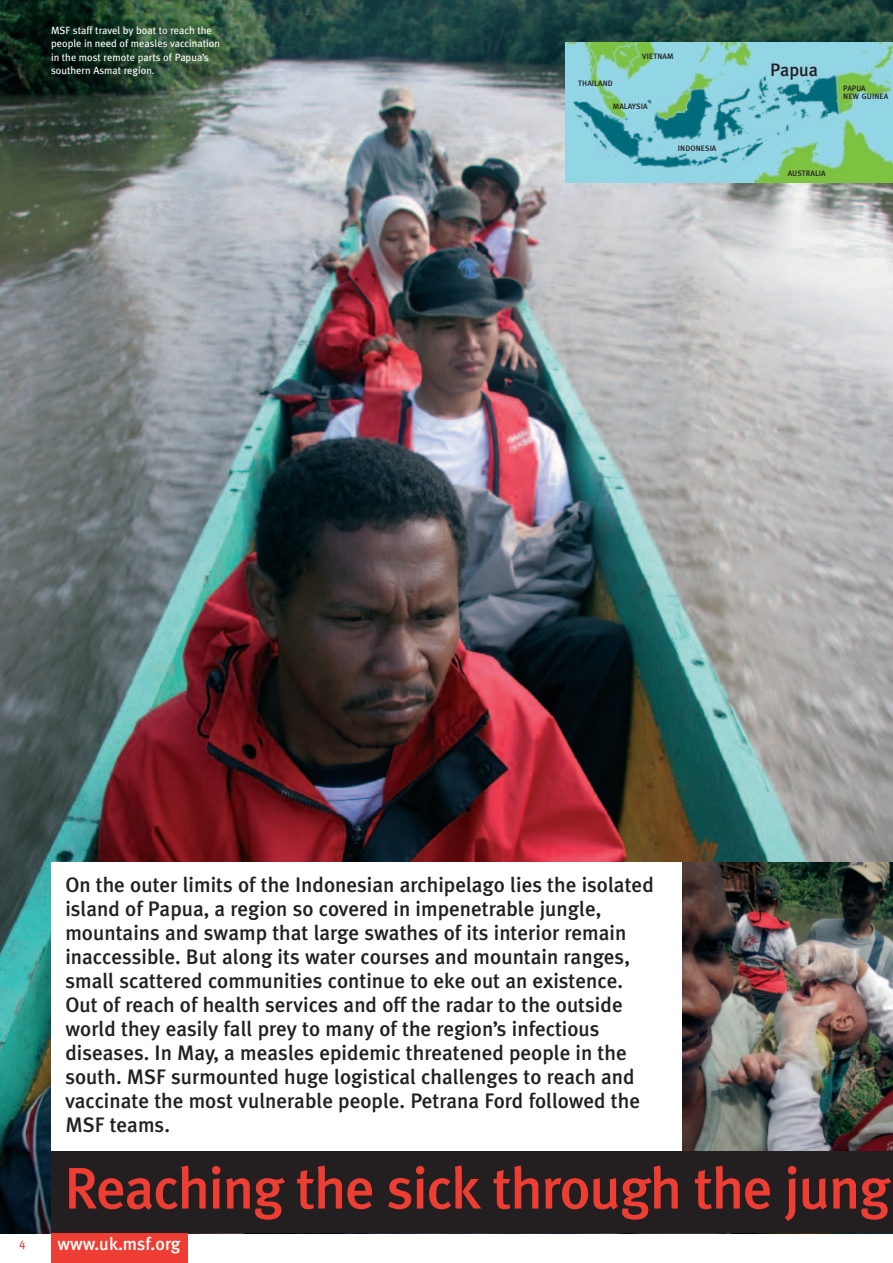
<style>
.page{position:relative;width:893px;height:1263px;background:#fff}
.page>*{position:absolute;margin:0;border:0;box-sizing:border-box;transform-origin:0 0}
.t1{font:500 58.5px "Meta Plus";letter-spacing:-.02em;color:#ee3e34}
.t2{font:500 21px/24px "Meta Plus";color:#231f20}
.t3{font:500 18px "Meta Plus";color:#fff}
.t4{font:500 18px "Meta Plus";color:#231f20}
.t5{font:12px "Meta Plus";color:#ee3e34}
.t6{font:10.5px/13.5px "Meta Plus";color:#fff}
.t7{font:500 7.8px/7.5px "Meta Plus";letter-spacing:.005em;color:#231f20}
</style>
<div class="page">
<img style="left:0;top:0;width:893px;height:1233px">
<img style="left:683px;top:862px;width:210px;height:289px">
<div style="left:51px;top:862px;width:631px;height:289px;background:#fff"></div>
<div style="left:51px;top:1151px;width:842px;height:82px;background:#231f20"></div>
<img style="left:566px;top:43px;width:327px;height:139px">
<div style="left:51px;top:1233px;width:136px;height:30px;background:#ee3e34"></div>
<p class="t6" style="left:51px;top:23px;width:171px">MSF staff travel by boat to reach the people in need of measles vaccination in the most remote parts of Papua’s southern Asmat region.</p>
<p class="t7" style="left:578px;top:79px;width:36px">THAILAND</p>
<p class="t7" style="left:642px;top:53px;width:33px">VIETNAM</p>
<p class="t7" style="left:613px;top:103px;width:36px">MALAYSIA</p>
<p class="t7" style="left:678px;top:145px;width:40px">INDONESIA</p>
<p class="t4" style="left:770px;top:59px;width:49px">Papua</p>
<p class="t7" style="left:843px;top:85px;width:47px">PAPUA<br>NEW GUINEA</p>
<p class="t7" style="left:788px;top:169px;width:39px">AUSTRALIA</p>
<p class="t5" style="left:19px;top:1236px;width:8px">4</p>
<p class="t2" style="left:65px;top:872px;width:590px">On the outer limits of the Indonesian archipelago lies the isolated island of Papua, a region so covered in impenetrable jungle, mountains and swamp that large swathes of its interior remain inaccessible. But along its water courses and mountain ranges, small scattered communities continue to eke out an existence.<br>Out of reach of health services and off the radar to the outside world they easily fall prey to many of the region’s infectious diseases. In May, a measles epidemic threatened people in the south. MSF surmounted huge logistical challenges to reach and vaccinate the most vulnerable people. Petrana Ford followed the MSF teams.</p>
<h1 class="t1" style="left:64px;top:1154px;width:828px">Reaching the sick through the jung</h1>
<p class="t3" style="left:58px;top:1233px;width:125px">www.uk.msf.org</p>
</div>
